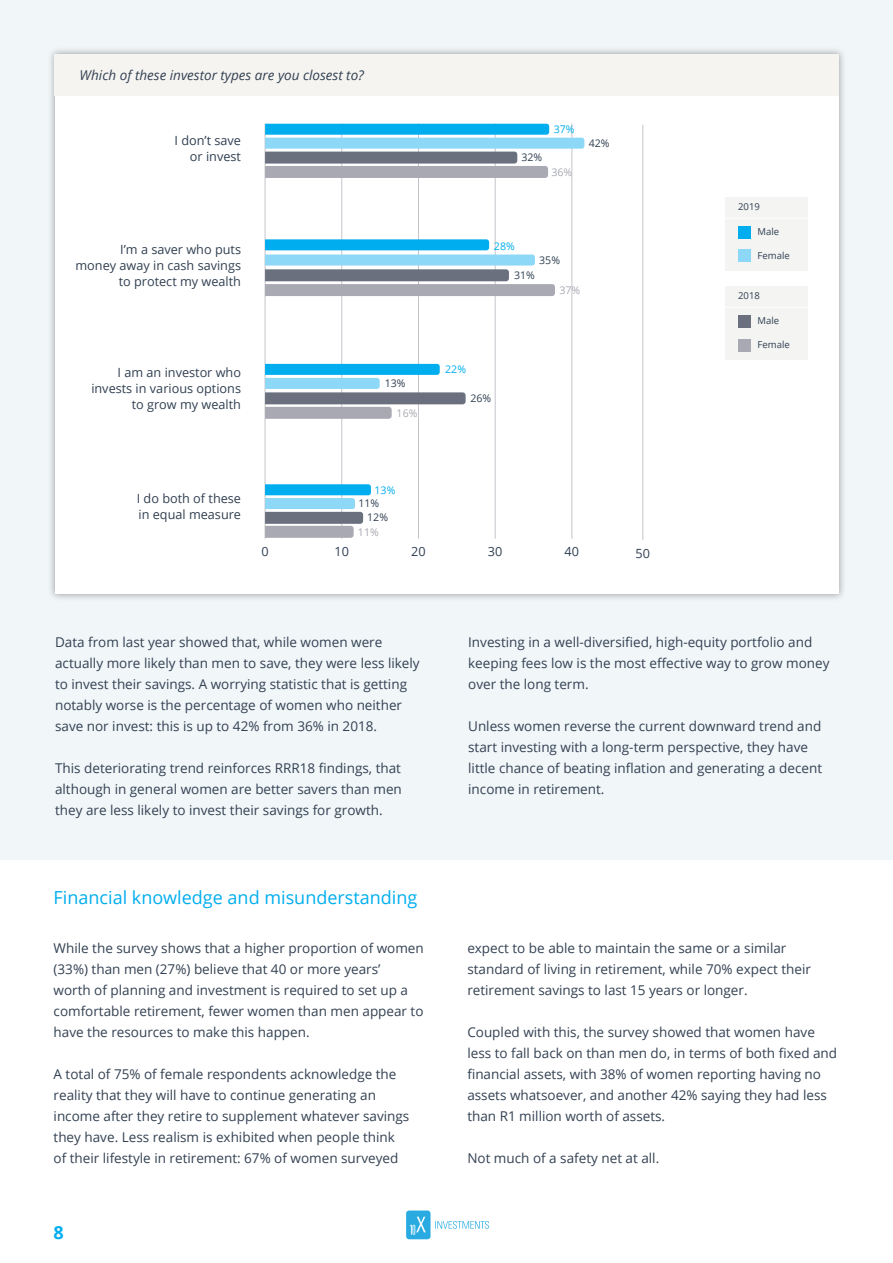
<style>
.page{position:relative;width:893px;height:1263px;background:#fff}
.page>*{position:absolute;margin:0;border:0;box-sizing:border-box;transform-origin:0 0}
.t1{font:18px "Open Sans";color:#00aeef}
.t2{font:700 18px "Open Sans";color:#00aeef}
.t3{font:13.5px/21px "Open Sans";color:#334152}
.t4{font:italic 13.5px "Open Sans";color:#334152}
.t5{font:12.6px/15.9px "Open Sans";color:#314052;text-align:right}
.t6{font:10.65px/15px "Open Sans";color:#304051}
.t7{font:10.65px/13.2px "Open Sans";color:#00aeef}
.t8{font:10.65px "Open Sans";color:#a8a9b2}
.t9{font:9.6px "Open Sans";color:#304051}
.s1{color:#304051}
.s2{color:#a8a9b2}
</style>
<div class="page">
<div style="left:0;top:0;width:893px;height:859px;background:#f1f6f9"></div>
<div style="left:47px;top:47px;width:800px;height:555px;background:#000;opacity:.35"></div>
<div style="left:55px;top:54px;width:784px;height:540px;background:#fff"></div>
<div style="left:54px;top:54px;width:785px;height:42px;background:#f5f4f1"></div>
<div style="left:406px;top:1210px;width:24px;height:29px;background:#29abe2;border-radius:3px"></div>
<svg style="left:410px;top:1217px;width:16px;height:18px"></svg>
<svg style="left:435px;top:1221px;width:54px;height:8px"></svg>
<hr style="left:265px;top:123px;width:1px;height:416px;background:#c5c4cb">
<hr style="left:572px;top:123px;width:1px;height:416px;background:#c5c4cb">
<hr style="left:495px;top:123px;width:1px;height:416px;background:#c5c4cb">
<hr style="left:418px;top:123px;width:1px;height:416px;background:#c5c4cb">
<hr style="left:341px;top:123px;width:1px;height:416px;background:#c5c4cb">
<svg style="left:265px;top:239px;width:290px;height:57px"></svg>
<svg style="left:265px;top:484px;width:106px;height:54px"></svg>
<hr style="left:643px;top:125px;width:1px;height:415px;background:#c5c4cb">
<svg style="left:265px;top:364px;width:201px;height:55px"></svg>
<div style="left:725px;top:198px;width:83px;height:73px;background:#f4f4f3"></div>
<div style="left:738px;top:226px;width:13px;height:12px;background:#00aeef"></div>
<div style="left:738px;top:249px;width:13px;height:13px;background:#8dd7f7"></div>
<hr style="left:725px;top:218px;width:83px;height:1px;background:#fff">
<div style="left:725px;top:287px;width:83px;height:73px;background:#f4f4f3"></div>
<div style="left:738px;top:315px;width:13px;height:13px;background:#6b707e"></div>
<div style="left:738px;top:339px;width:13px;height:12px;background:#a8a9b2"></div>
<hr style="left:725px;top:307px;width:83px;height:1px;background:#fff">
<svg style="left:265px;top:124px;width:319px;height:54px"></svg>
<p class="t4" style="left:80px;top:66px;width:286px">Which of these investor types are you closest to?</p>
<p class="t5" style="left:175px;top:132px;width:68px">I don’t save or invest</p>
<p class="t5" style="left:76px;top:242px;width:167px">I’m a saver who puts<br>money away in cash savings to protect my wealth</p>
<p class="t5" style="left:91px;top:364px;width:151px">I am an investor who invests in various options to grow my wealth</p>
<p class="t5" style="left:137px;top:490px;width:106px;text-align:left">I do both of these in equal measure</p>
<p class="t6" style="left:385px;top:375px;width:22px">13%</p>
<p class="t8" style="left:397px;top:406px;width:22px">16%</p>
<p class="t7" style="left:358px;top:483px;width:38px;text-indent:16px">13%<br><span class="s1">11%</span></p>
<p class="t6" style="left:358px;top:509px;width:32px;text-indent:9px">12%<br><span class="s2">11%</span></p>
<p class="t6" style="left:521px;top:149px;width:22px">32%</p>
<p class="t7" style="left:554px;top:122px;width:22px">37%</p>
<p class="t8" style="left:551px;top:165px;width:22px">36%</p>
<p class="t6" style="left:589px;top:135px;width:22px">42%</p>
<p class="t7" style="left:494px;top:239px;width:22px">28%</p>
<p class="t6" style="left:539px;top:252px;width:22px">35%</p>
<p class="t6" style="left:514px;top:268px;width:22px">31%</p>
<p class="t8" style="left:559px;top:283px;width:22px">37%</p>
<p class="t7" style="left:445px;top:362px;width:22px">22%</p>
<p class="t6" style="left:470px;top:391px;width:22px">26%</p>
<p class="t5" style="left:261px;top:544px;width:9px">0</p>
<p class="t5" style="left:334px;top:544px;width:16px">10</p>
<p class="t5" style="left:411px;top:544px;width:16px">20</p>
<p class="t5" style="left:488px;top:544px;width:16px">30</p>
<p class="t5" style="left:565px;top:544px;width:16px">40</p>
<p class="t5" style="left:636px;top:545px;width:16px">50</p>
<p class="t9" style="left:738px;top:200px;width:23px">2019</p>
<p class="t9" style="left:758px;top:225px;width:23px">Male</p>
<p class="t9" style="left:758px;top:249px;width:34px">Female</p>
<p class="t9" style="left:738px;top:289px;width:23px">2018</p>
<p class="t9" style="left:758px;top:314px;width:23px">Male</p>
<p class="t9" style="left:758px;top:338px;width:34px">Female</p>
<p class="t3" style="left:55px;top:631px;width:366px">Data from last year showed that, while women were actually more likely than men to save, they were less likely to invest their savings. A worrying statistic that is getting notably worse is the percentage of women who neither save nor invest: this is up to 42% from 36% in 2018.</p>
<p class="t3" style="left:55px;top:757px;width:348px;text-align:justify">This deteriorating trend reinforces RRR18 findings, that although in general women are better savers than men they are less likely to invest their savings for growth.</p>
<p class="t1" style="left:54px;top:885px;width:365px">Financial knowledge and misunderstanding</p>
<p class="t3" style="left:54px;top:937px;width:372px">While the survey shows that a higher proportion of women (33%) than men (27%) believe that 40 or more years’<br>worth of planning and investment is required to set up a comfortable retirement, fewer women than men appear to have the resources to make this happen.</p>
<p class="t3" style="left:54px;top:1063px;width:357px">A total of 75% of female respondents acknowledge the reality that they will have to continue generating an income after they retire to supplement whatever savings they have. Less realism is exhibited when people think of their lifestyle in retirement: 67% of women surveyed</p>
<p class="t2" style="left:54px;top:1220px;width:12px">8</p>
<p class="t3" style="left:468px;top:631px;width:363px">Investing in a well-diversified, high-equity portfolio and keeping fees low is the most effective way to grow money over the long term.</p>
<p class="t3" style="left:468px;top:715px;width:355px">Unless women reverse the current downward trend and start investing with a long-term perspective, they have little chance of beating inflation and generating a decent income in retirement.</p>
<p class="t3" style="left:467px;top:937px;width:345px">expect to be able to maintain the same or a similar standard of living in retirement, while 70% expect their retirement savings to last 15 years or longer.</p>
<p class="t3" style="left:467px;top:1021px;width:371px">Coupled with this, the survey showed that women have less to fall back on than men do, in terms of both fixed and financial assets, with 38% of women reporting having no assets whatsoever, and another 42% saying they had less than R1 million worth of assets.</p>
<p class="t3" style="left:467px;top:1147px;width:193px">Not much of a safety net at all.</p>
</div>
